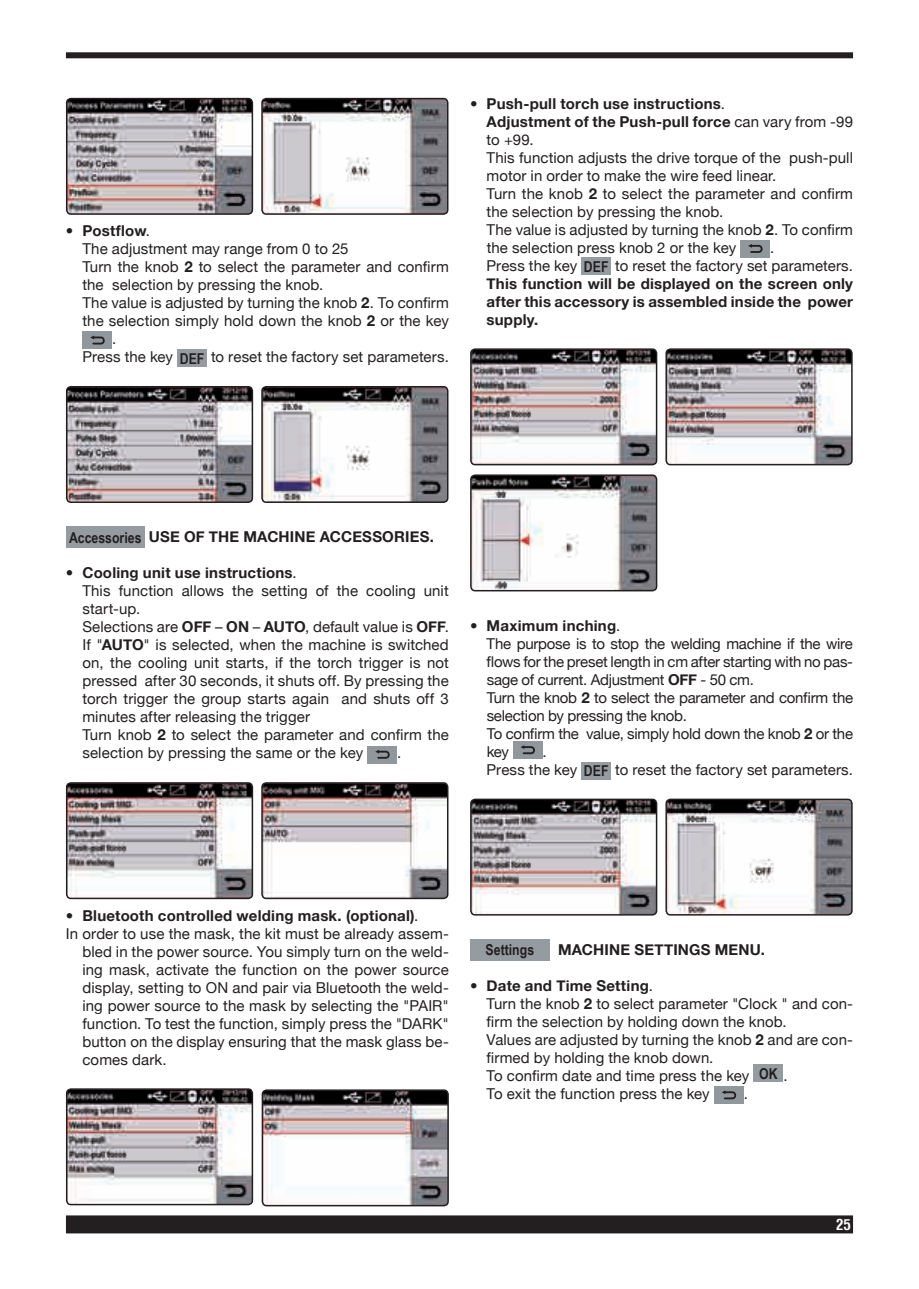
<style>
.page{position:relative;width:919px;height:1289px;background:#fff}
.page>*{position:absolute;margin:0;border:0;box-sizing:border-box;transform-origin:0 0}
.t1{font:15px/18px "Helvetica Neue";letter-spacing:.005em;color:#231f20}
.t2{font:15px/18px "Helvetica Neue";letter-spacing:-.02em;color:#231f20}
.t3{font:700 15px/18px "Helvetica Neue";letter-spacing:.01em;color:#231f20}
.t4{font:700 15px "Arial Narrow";color:#231f20}
.t5{font:700 condensed 15px "Helvetica";color:#fff}
.s1{font-weight:400}
.s2{font-weight:700}
.s3{font-family:"Arial Narrow";font-weight:700}
.s4{font-family:"Arial Narrow"}
</style>
<div class="page">
<div style="left:66px;top:52px;width:787px;height:6px;background:#231f20"></div>
<div style="left:66px;top:1215px;width:787px;height:18px;background:#231f20"></div>
<img style="left:69px;top:101px;width:181px;height:111px">
<div style="left:66px;top:98px;width:187px;height:117px;border:2px solid #231f20;border-radius:4px"></div>
<img style="left:264px;top:101px;width:181px;height:111px">
<div style="left:261px;top:98px;width:187px;height:117px;border:2px solid #231f20;border-radius:4px"></div>
<div style="left:82px;top:332px;width:30px;height:17px;background:#90979d"></div>
<svg style="left:90px;top:335px;width:15px;height:10px"></svg>
<div style="left:177px;top:349px;width:30px;height:17px;background:#959ca1"></div>
<img style="left:69px;top:389px;width:181px;height:111px">
<div style="left:66px;top:386px;width:187px;height:117px;border:2px solid #231f20;border-radius:4px"></div>
<img style="left:264px;top:389px;width:181px;height:111px">
<div style="left:261px;top:386px;width:187px;height:117px;border:2px solid #231f20;border-radius:4px"></div>
<div style="left:66px;top:526px;width:79px;height:22px;background:#959ca1"></div>
<div style="left:367px;top:746px;width:30px;height:17px;background:#90979d"></div>
<svg style="left:375px;top:750px;width:15px;height:9px"></svg>
<img style="left:69px;top:785px;width:181px;height:111px">
<div style="left:66px;top:782px;width:187px;height:117px;border:2px solid #231f20;border-radius:4px"></div>
<img style="left:264px;top:785px;width:181px;height:111px">
<div style="left:261px;top:782px;width:187px;height:117px;border:2px solid #231f20;border-radius:4px"></div>
<img style="left:69px;top:1091px;width:181px;height:111px">
<div style="left:66px;top:1088px;width:187px;height:117px;border:2px solid #231f20;border-radius:4px"></div>
<img style="left:264px;top:1092px;width:182px;height:111px">
<div style="left:261px;top:1089px;width:188px;height:117px;border:2px solid #231f20;border-radius:4px"></div>
<div style="left:740px;top:240px;width:30px;height:17px;background:#90979d"></div>
<svg style="left:748px;top:244px;width:15px;height:9px"></svg>
<div style="left:581px;top:258px;width:30px;height:17px;background:#959ca1"></div>
<img style="left:473px;top:351px;width:181px;height:111px">
<div style="left:470px;top:348px;width:187px;height:117px;border:2px solid #231f20;border-radius:4px"></div>
<img style="left:668px;top:351px;width:181px;height:111px">
<div style="left:665px;top:348px;width:187px;height:117px;border:2px solid #231f20;border-radius:4px"></div>
<img style="left:473px;top:477px;width:181px;height:111px">
<div style="left:470px;top:474px;width:187px;height:117px;border:2px solid #231f20;border-radius:4px"></div>
<div style="left:512px;top:741px;width:30px;height:17px;background:#90979d"></div>
<svg style="left:520px;top:745px;width:15px;height:10px"></svg>
<div style="left:581px;top:762px;width:30px;height:17px;background:#959ca1"></div>
<img style="left:473px;top:801px;width:181px;height:111px">
<div style="left:470px;top:798px;width:187px;height:117px;border:2px solid #231f20;border-radius:4px"></div>
<img style="left:668px;top:801px;width:181px;height:111px">
<div style="left:665px;top:798px;width:187px;height:117px;border:2px solid #231f20;border-radius:4px"></div>
<div style="left:470px;top:939px;width:79px;height:21px;background:#959ca1"></div>
<div style="left:753px;top:1064px;width:30px;height:17px;background:#959ca1"></div>
<div style="left:713px;top:1086px;width:30px;height:17px;background:#90979d"></div>
<svg style="left:722px;top:1090px;width:15px;height:10px"></svg>
<p class="t3" style="left:66px;top:221px;width:85px"><span class="s1">•</span> Postflow<span class="s1">.</span></p>
<p class="t1" style="left:82px;top:240px;width:268px">The adjustment may range from 0 to 25</p>
<p class="t1" style="left:82px;top:258px;width:368px">Turn the knob <span class="s2">2</span> to select the parameter and confirm</p>
<p class="t1" style="left:82px;top:276px;width:242px">the selection by pressing the knob.</p>
<p class="t1" style="left:82px;top:294px;width:368px">The value is adjusted by turning the knob <span class="s2">2</span>. To confirm</p>
<p class="t1" style="left:82px;top:312px;width:368px">the selection simply hold down the knob <span class="s2">2</span> or the key</p>
<p class="t1" style="left:112px;top:330px;width:6px">.</p>
<p class="t1" style="left:82px;top:348px;width:368px">Press the key <span class="s3">DEF</span> to reset the factory set parameters.</p>
<p class="t1" style="left:486px;top:94px;width:368px;text-indent:-16px">• <span class="s2">Push-pull torch use instructions</span>.<br><span class="s2">Adjustment of the Push-pull force</span> can vary from -99 to +99.<br>This function adjusts the drive torque of the push-pull motor in order to make the wire feed linear.<br>Turn the knob <span class="s2">2</span> to select the parameter and confirm the selection by pressing the knob.<br>The value is adjusted by turning the knob <span class="s2">2</span>. To confirm the selection press knob 2 or the key</p>
<p class="t3" style="left:486px;top:238px;width:368px;text-indent:283px"><span class="s1">.<br>Press the key</span> <span class="s4">DEF</span> <span class="s1">to reset the factory set parameters.<br></span>This function will be displayed on the screen only after this accessory is assembled inside the power supply.</p>
<p class="t3" style="left:69px;top:527px;width:366px"><span class="s4">Accessories</span> USE OF THE MACHINE ACCESSORIES.</p>
<p class="t1" style="left:82px;top:564px;width:368px;text-indent:-16px">• <span class="s2">Cooling unit use instructions</span>.<br>This function allows the setting of the cooling unit start-up.<br>Selections are <span class="s2">OFF</span> – <span class="s2">ON</span> – <span class="s2">AUTO</span>, default value is <span class="s2">OFF</span>.<br>If "<span class="s2">AUTO</span>" is selected, when the machine is switched on, the cooling unit starts, if the torch trigger is not pressed after 30 seconds, it shuts off. By pressing the torch trigger the group starts again and shuts off 3 minutes after releasing the trigger<br>Turn knob <span class="s2">2</span> to select the parameter and confirm the selection by pressing the same or the key</p>
<p class="t1" style="left:397px;top:744px;width:6px">.</p>
<p class="t2" style="left:486px;top:616px;width:368px;text-indent:-16px">• <span class="s2">Maximum inching</span>.<br>The purpose is to stop the welding machine if the wire flows for the preset length in cm after starting with no pas&shy;sage of current. Adjustment <span class="s2">OFF</span> - 50 cm.<br>Turn the knob <span class="s2">2</span> to select the parameter and confirm the selection by pressing the knob.<br>To confirm the value, simply hold down the knob <span class="s2">2</span> or the key</p>
<p class="t1" style="left:486px;top:742px;width:368px;text-indent:56px">.<br>Press the key <span class="s3">DEF</span> to reset the factory set parameters.</p>
<p class="t3" style="left:66px;top:905px;width:354px"><span class="s1">•</span> Bluetooth controlled welding mask. (optional)<span class="s1">.</span></p>
<p class="t1" style="left:66px;top:924px;width:384px">In order to use the mask, the kit must be already assem-</p>
<p class="t1" style="left:82px;top:942px;width:368px">bled in the power source. You simply turn on the weld-</p>
<p class="t1" style="left:82px;top:960px;width:368px">ing mask, activate the function on the power source</p>
<p class="t1" style="left:82px;top:978px;width:368px">display, setting to ON and pair via Bluetooth the weld-</p>
<p class="t1" style="left:82px;top:996px;width:368px">ing power source to the mask by selecting the "PAIR"</p>
<p class="t1" style="left:82px;top:1014px;width:368px">function. To test the function, simply press the "DARK"</p>
<p class="t1" style="left:82px;top:1032px;width:368px">button on the display ensuring that the mask glass be-</p>
<p class="t1" style="left:82px;top:1050px;width:86px">comes dark.</p>
<p class="t4" style="left:485px;top:938px;width:50px">Settings</p>
<p class="t3" style="left:558px;top:940px;width:208px">MACHINE SETTINGS MENU.</p>
<p class="t1" style="left:486px;top:976px;width:368px;text-indent:-16px">• <span class="s2">Date and Time Setting</span>.<br>Turn the knob <span class="s2">2</span> to select parameter "Clock " and con&shy;firm the selection by holding down the knob.<br>Values are adjusted by turning the knob <span class="s2">2</span> and are con&shy;firmed by holding the knob down.<br>To confirm date and time press the key <span class="s3">OK</span> .<br>To exit the function press the key</p>
<p class="t1" style="left:743px;top:1084px;width:6px">.</p>
<p class="t5" style="left:836px;top:1215px;width:16px">25</p>
</div>
